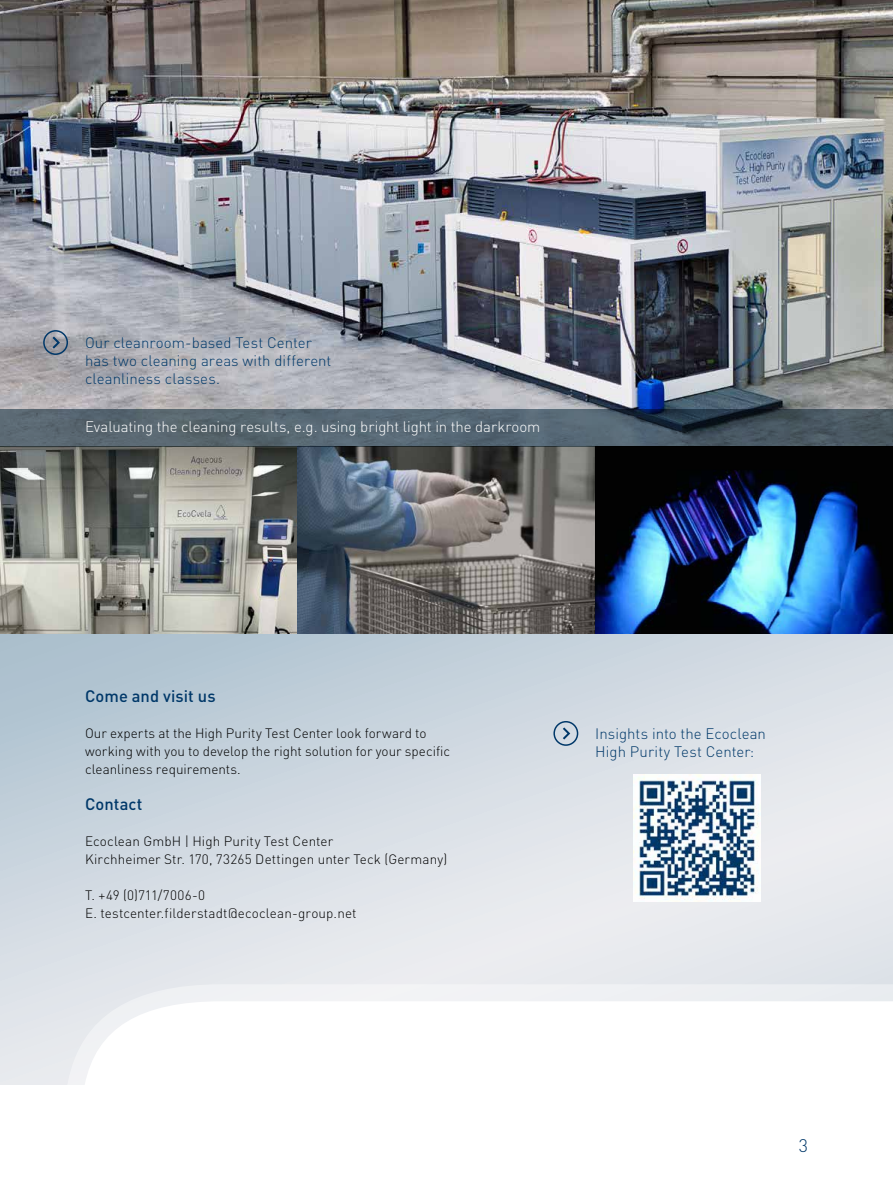
<style>
.page{position:relative;width:893px;height:1191px;background:#fff}
.page>*{position:absolute;margin:0;border:0;box-sizing:border-box;transform-origin:0 0}
.t1{font:300 18px "DIN Pro";color:#003869}
.t2{font:500 16.5px "DIN Pro";letter-spacing:.005em;color:#003869}
.t3{font:300 15px/18px "DIN Pro";letter-spacing:.005em;color:#003869}
.t4{font:300 15px "DIN Pro";letter-spacing:-.005em;color:#fff}
.t5{font:300 13.5px/18px "DIN Pro";letter-spacing:.005em;color:#000}
</style>
<div class="page">
<svg style="left:0;top:634px;width:893px;height:367px;background:#d4dce3"></svg>
<svg style="left:64px;top:984px;width:829px;height:17px;fill:#eff1f4"></svg>
<svg style="left:0;top:1001px;width:207px;height:84px"></svg>
<img style="left:0;top:0;width:893px;height:634px">
<img style="left:0;top:446px;width:1px;height:188px">
<svg style="left:553px;top:721px;width:25px;height:25px"></svg>
<svg style="left:0;top:409px;width:893px;height:37px;background:#4f5f6a"></svg>
<img style="left:633px;top:774px;width:128px;height:127px">
<svg style="left:43px;top:330px;width:25px;height:25px"></svg>
<p class="t3" style="left:85px;top:332px;width:248px">Our cleanroom-based Test Center has two cleaning areas with different cleanliness classes.</p>
<p class="t4" style="left:85px;top:415px;width:457px">Evaluating the cleaning results, e.g. using bright light in the darkroom</p>
<p class="t2" style="left:85px;top:683px;width:132px">Come and visit us</p>
<p class="t5" style="left:85px;top:723px;width:367px">Our experts at the High Purity Test Center look forward to working with you to develop the right solution for your specific cleanliness requirements.</p>
<p class="t2" style="left:85px;top:791px;width:59px">Contact</p>
<p class="t5" style="left:85px;top:831px;width:364px">Ecoclean GmbH | High Purity Test Center<br>Kirchheimer Str. 170, 73265 Dettingen unter Teck (Germany)</p>
<p class="t5" style="left:85px;top:885px;width:273px">T. +49 (0)711/7006-0<br>E. testcenter.filderstadt@ecoclean-group.net</p>
<p class="t3" style="left:595px;top:723px;width:172px">Insights into the Ecoclean<br>High Purity Test Center:</p>
<h1 class="t1" style="left:799px;top:1132px;width:11px">3</h1>
</div>
